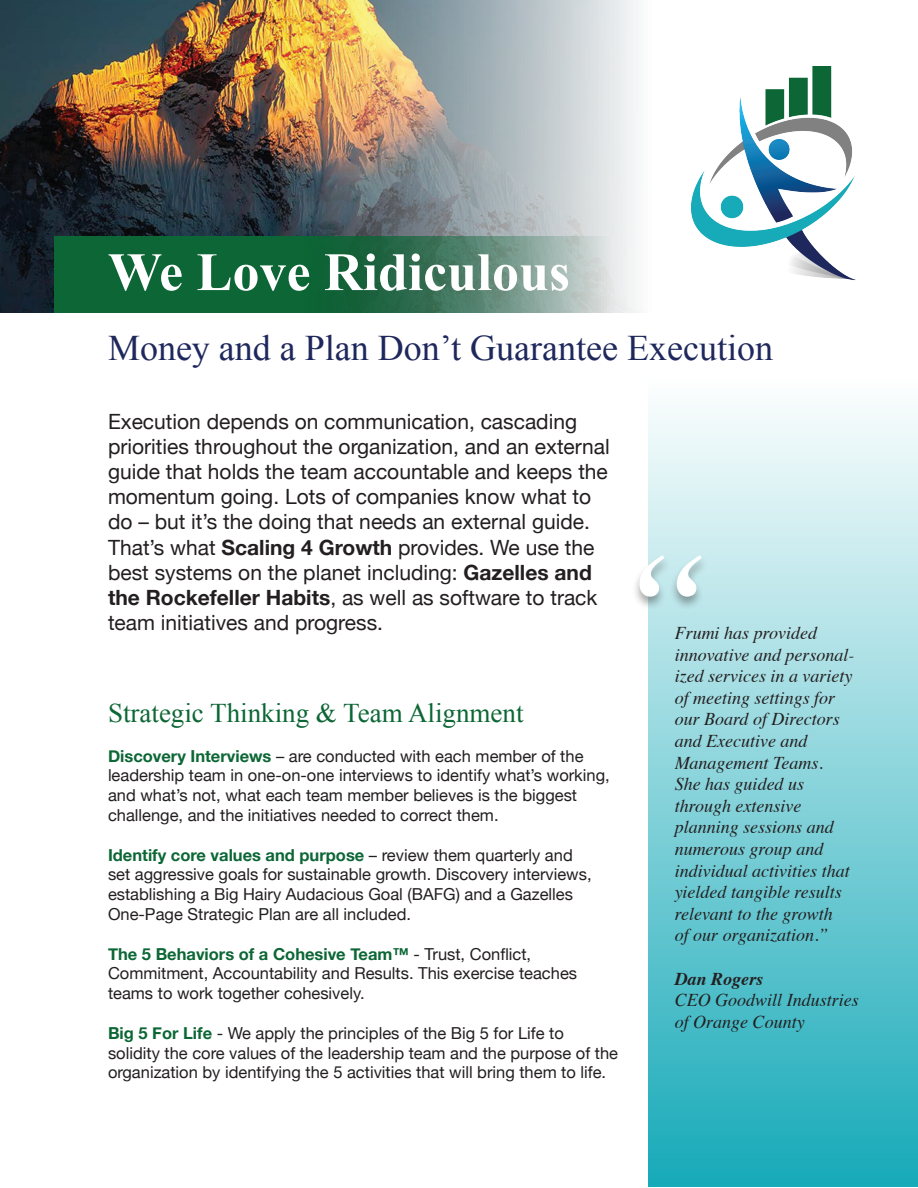
<style>
.page{position:relative;width:918px;height:1188px;background:#fff}
.page>*{position:absolute;margin:0;border:0;box-sizing:border-box;transform-origin:0 0}
.t1{font:italic 180px "Times";color:#fff}
.t2{font:700 54px "Times New Roman";color:#fff}
.t3{font:36px "Times New Roman";color:#1e285c}
.t4{font:27px "Times New Roman";color:#0c6635}
.t5{font:21px/25.2px "Helvetica Neue";color:#231f20}
.t6{font:italic 18px/21.6px "Times";color:#231f20}
.t7{font:italic 700 18px "Times";color:#231f20}
.t8{font:16.5px/19.8px "Helvetica Neue";color:#231f20}
.s1{font-weight:700}
.s2{font-weight:700;color:#0c6635}
</style>
<div class="page">
<img style="left:0;top:0;width:636px;height:312px">
<svg style="left:55px;top:236px;width:581px;height:76px;background:#3e7e5d"></svg>
<img style="left:691px;top:66px;width:165px;height:214px">
<div style="left:648px;top:379px;width:269px;height:808px;background:linear-gradient(to bottom,#fdfefe,#17aab9)"></div>
<div style="left:632px;top:555px;width:77px;height:56px;background:#231f20;opacity:.4"></div>
<h2 class="t2" style="left:108px;top:235px;width:464px">We Love Ridiculous</h2>
<h3 class="t3" style="left:108px;top:324px;width:667px">Money and a Plan Don’t Guarantee Execution</h3>
<p class="t5" style="left:108px;top:410px;width:503px">Execution depends on communication, cascading priorities throughout the organization, and an external guide that holds the team accountable and keeps the momentum going. Lots of companies know what to do – but it’s the doing that needs an external guide.<br>That’s what <span class="s1">Scaling 4 Growth</span> provides. We use the best systems on the planet including: <span class="s1">Gazelles and the Rockefeller Habits</span>, as well as software to track team initiatives and progress.</p>
<h3 class="t4" style="left:108px;top:695px;width:417px">Strategic Thinking &amp; Team Alignment</h3>
<p class="t8" style="left:108px;top:747px;width:503px"><span class="s2">Discovery Interviews</span> – are conducted with each member of the leadership team in one-on-one interviews to identify what’s working, and what’s not, what each team member believes is the biggest challenge, and the initiatives needed to correct them.</p>
<p class="t8" style="left:108px;top:846px;width:485px"><span class="s2">Identify core values and purpose</span> – review them quarterly and set aggressive goals for sustainable growth. Discovery interviews, establishing a Big Hairy Audacious Goal (BAFG) and a Gazelles One-Page Strategic Plan are all included.</p>
<p class="t8" style="left:108px;top:945px;width:471px"><span class="s2">The 5 Behaviors of a Cohesive Team™</span> - Trust, Conflict,<br>Commitment, Accountability and Results. This exercise teaches teams to work together cohesively.</p>
<p class="t8" style="left:108px;top:1024px;width:512px"><span class="s2">Big 5 For Life</span> - We apply the principles of the Big 5 for Life to solidity the core values of the leadership team and the purpose of the organization by identifying the 5 activities that will bring them to life.</p>
<h1 class="t1" style="left:609px;top:458px;width:102px">“</h1>
<p class="t6" style="left:675px;top:621px;width:181px">Frumi has provided innovative and personal&shy;ized services in a variety of meeting settings for our Board of Directors and Executive and<br>Management Teams.<br>She has guided us through extensive planning sessions and numerous group and individual activities that yielded tangible results relevant to the growth<br>of our organization.”</p>
<p class="t7" style="left:675px;top:962px;width:90px">Dan Rogers</p>
<p class="t6" style="left:675px;top:988px;width:186px">CEO Goodwill Industries of Orange County</p>
</div>
